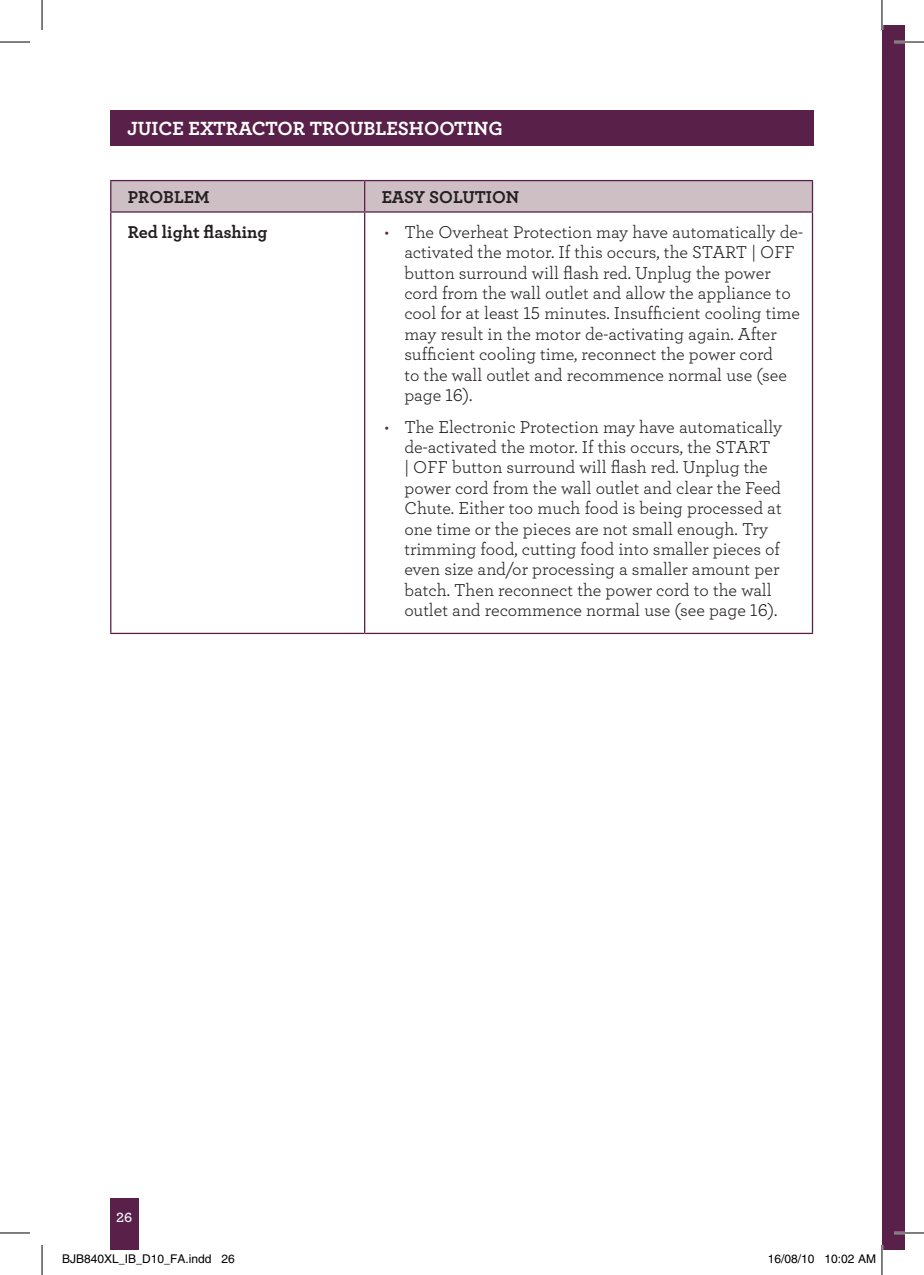
<style>
.page{position:relative;width:924px;height:1275px;background:#fff}
.page>*{position:absolute;margin:0;border:0;box-sizing:border-box;transform-origin:0 0}
.t1{font:20px "Archer Bold LF";color:#fff}
.t2{font:18px/20.4px "Archer Book LF";color:#231f20}
.t3{font:18px "Archer Bold LF";color:#231f20}
.t4{font:14px "Archer Semibold LF";color:#fff}
.t5{font:12px "Helvetica";color:#000}
.s1{color:#592049}
</style>
<div class="page">
<div style="left:110px;top:1199px;width:28px;height:51px;background:#592049"></div>
<div style="left:881px;top:25px;width:23px;height:1225px;background:#592049"></div>
<div style="left:110px;top:110px;width:703px;height:36px;background:#592049"></div>
<div style="left:111px;top:181px;width:700px;height:30px;background:#cebfc5"></div>
<hr style="left:110px;top:180px;width:254px;height:1px;background:#592049">
<hr style="left:110px;top:181px;width:1px;height:30px;background:#592049">
<hr style="left:811px;top:213px;width:1px;height:420px;background:#592049">
<hr style="left:364px;top:180px;width:448px;height:1px;background:#592049">
<hr style="left:364px;top:181px;width:1px;height:30px;background:#592049">
<hr style="left:811px;top:181px;width:1px;height:30px;background:#592049">
<hr style="left:364px;top:211px;width:448px;height:2px;background:#592049">
<hr style="left:110px;top:211px;width:254px;height:2px;background:#592049">
<hr style="left:110px;top:213px;width:1px;height:420px;background:#592049">
<hr style="left:364px;top:213px;width:1px;height:420px;background:#592049">
<hr style="left:110px;top:633px;width:254px;height:1px;background:#592049">
<hr style="left:364px;top:633px;width:448px;height:1px;background:#592049">
<hr style="left:893px;top:41px;width:30px;height:2px;background:#fff">
<hr style="left:893px;top:1231px;width:30px;height:3px;background:#fff">
<hr style="left:0;top:42px;width:30px;height:1px;background:#000">
<hr style="left:893px;top:42px;width:30px;height:1px;background:#000">
<hr style="left:0;top:1232px;width:30px;height:1px;background:#000">
<hr style="left:893px;top:1232px;width:30px;height:1px;background:#000">
<hr style="left:42px;top:0;width:1px;height:30px;background:#000">
<hr style="left:42px;top:1245px;width:1px;height:30px;background:#000">
<hr style="left:881px;top:0;width:1px;height:30px;background:#000">
<hr style="left:881px;top:1245px;width:1px;height:30px;background:#000">
<div style="left:807px;top:1254px;width:7px;height:9px;border:1px solid #fff;border-radius:50%"></div>
<svg style="left:807px;top:1254px;width:6px;height:9px"></svg>
<p class="t1" style="left:127px;top:115px;width:377px">JUICE EXTRACTOR TROUBLESHOOTING</p>
<p class="t3" style="left:128px;top:186px;width:12px">PROBL</p>
<p class="t3" style="left:184px;top:186px;width:27px">EM</p>
<p class="t3" style="left:381px;top:186px;width:70px">EASY SOLUTION</p>
<p class="t3" style="left:128px;top:220px;width:141px">RED LIGHT FLASHING</p>
<p class="t2" style="left:404px;top:221px;width:400px;text-indent:-20px"><span class="s1">•</span> The Overheat Protection may have automatically de&shy;activated the motor. If this occurs, the START | OFF button surround will flash red. Unplug the power cord from the wall outlet and allow the appliance to cool for at least 15 minutes. Insufficient cooling time may result in the motor de-activating again. After sufficient cooling time, reconnect the power cord<br>to the wall outlet and recommence normal use (see page 16).</p>
<p class="t2" style="left:404px;top:416px;width:379px;text-indent:-20px"><span class="s1">•</span> The Electronic Protection may have automatically de-activated the motor. If this occurs, the START<br>| OFF button surround will flash red. Unplug the power cord from the wall outlet and clear the Feed Chute. Either too much food is being processed at one time or the pieces are not small enough. Try trimming food, cutting food into smaller pieces of even size and/or processing a smaller amount per batch. Then reconnect the power cord to the wall outlet and recommence normal use (see page 16).</p>
<p class="t4" style="left:116px;top:1208px;width:18px">26</p>
<p class="t5" style="left:62px;top:1251px;width:174px">BJB840XL_IB_D10_FA.indd 26</p>
<p class="t5" style="left:767px;top:1251px;width:110px">16/08/10 10:02 AM</p>
</div>
